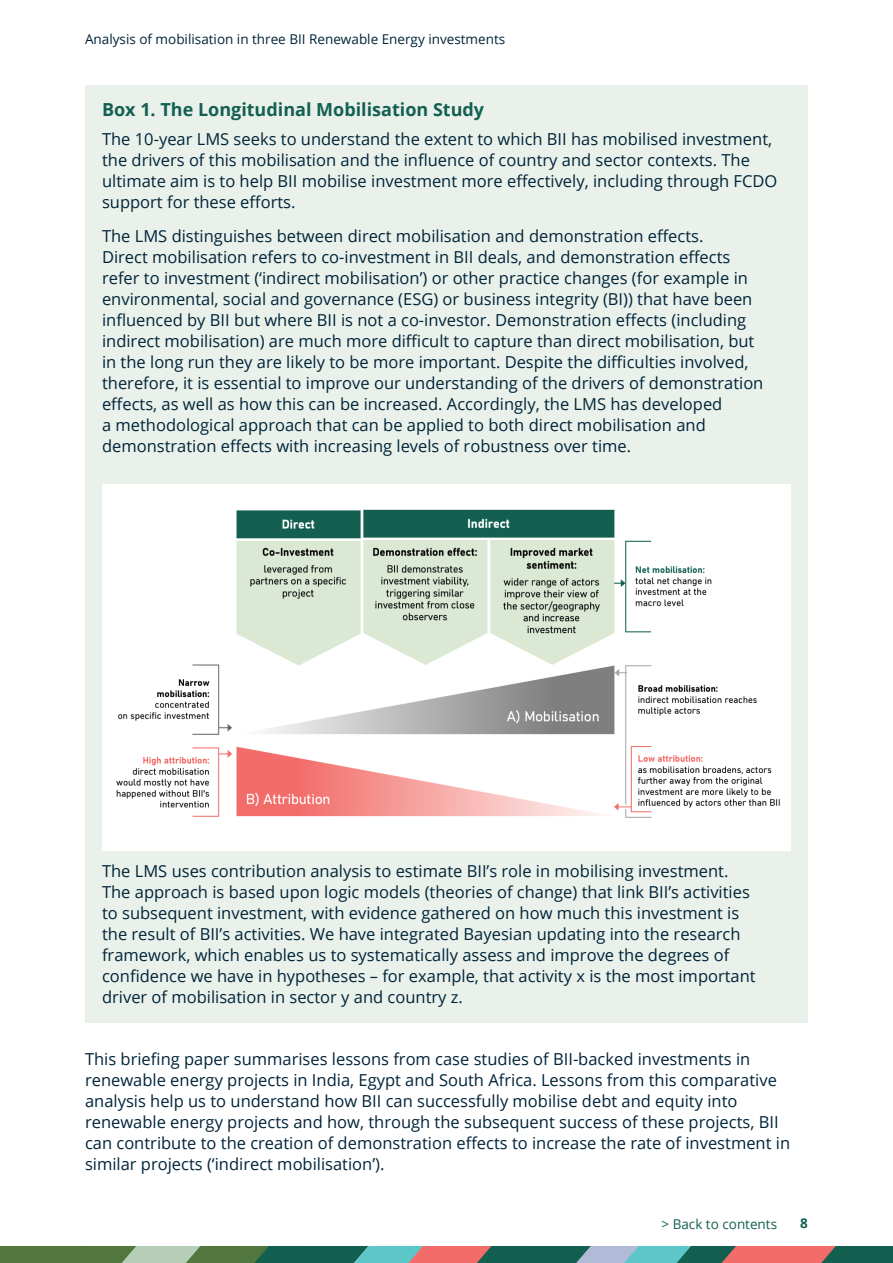
<style>
.page{position:relative;width:893px;height:1263px;background:#fff}
.page>*{position:absolute;margin:0;border:0;box-sizing:border-box;transform-origin:0 0}
.Heading_3{font:700 18px "Open Sans";color:#136051}
.Text{font:16.5px/21px "Open Sans";color:#00243a}
.t1{font:13.5px "Open Sans";color:#00243a}
.t2{font:13.5px "Open Sans";color:#136051}
.t3{font:700 13.5px "Open Sans";color:#136051}
</style>
<div class="page">
<svg style="left:0;top:1246px;width:893px;height:17px;background:#67806e"></svg>
<div style="left:85px;top:85px;width:723px;height:938px;background:#eaf1ea"></div>
<img style="left:103px;top:484px;width:687px;height:366px">
<p class="t1" style="left:85px;top:30px;width:422px">Analysis of mobilisation in three BII Renewable Energy investments</p>
<p class="Heading_3" style="left:102px;top:97px;width:384px">Box 1. The Longitudinal Mobilisation Study</p>
<p class="Text" style="left:102px;top:128px;width:677px">The 10-year LMS seeks to understand the extent to which BII has mobilised investment, the drivers of this mobilisation and the influence of country and sector contexts. The ultimate aim is to help BII mobilise investment more effectively, including through FCDO support for these efforts.</p>
<p class="Text" style="left:102px;top:225px;width:663px">The LMS distinguishes between direct mobilisation and demonstration effects.<br>Direct mobilisation refers to co-investment in BII deals, and demonstration effects refer to investment (‘indirect mobilisation’) or other practice changes (for example in environmental, social and governance (ESG) or business integrity (BI)) that have been influenced by BII but where BII is not a co-investor. Demonstration effects (including indirect mobilisation) are much more difficult to capture than direct mobilisation, but in the long run they are likely to be more important. Despite the difficulties involved, therefore, it is essential to improve our understanding of the drivers of demonstration effects, as well as how this can be increased. Accordingly, the LMS has developed<br>a methodological approach that can be applied to both direct mobilisation and demonstration effects with increasing levels of robustness over time.</p>
<p class="Text" style="left:102px;top:860px;width:655px">The LMS uses contribution analysis to estimate BII’s role in mobilising investment.<br>The approach is based upon logic models (theories of change) that link BII’s activities to subsequent investment, with evidence gathered on how much this investment is the result of BII’s activities. We have integrated Bayesian updating into the research framework, which enables us to systematically assess and improve the degrees of confidence we have in hypotheses – for example, that activity x is the most important driver of mobilisation in sector y and country z.</p>
<p class="Text" style="left:85px;top:1048px;width:707px">This briefing paper summarises lessons from case studies of BII-backed investments in renewable energy projects in India, Egypt and South Africa. Lessons from this comparative analysis help us to understand how BII can successfully mobilise debt and equity into renewable energy projects and how, through the subsequent success of these projects, BII can contribute to the creation of demonstration effects to increase the rate of investment in similar projects (‘indirect mobilisation’).</p>
<p class="t2" style="left:661px;top:1215px;width:117px">&gt; Back to contents</p>
<p class="t3" style="left:800px;top:1213px;width:9px">8</p>
</div>
